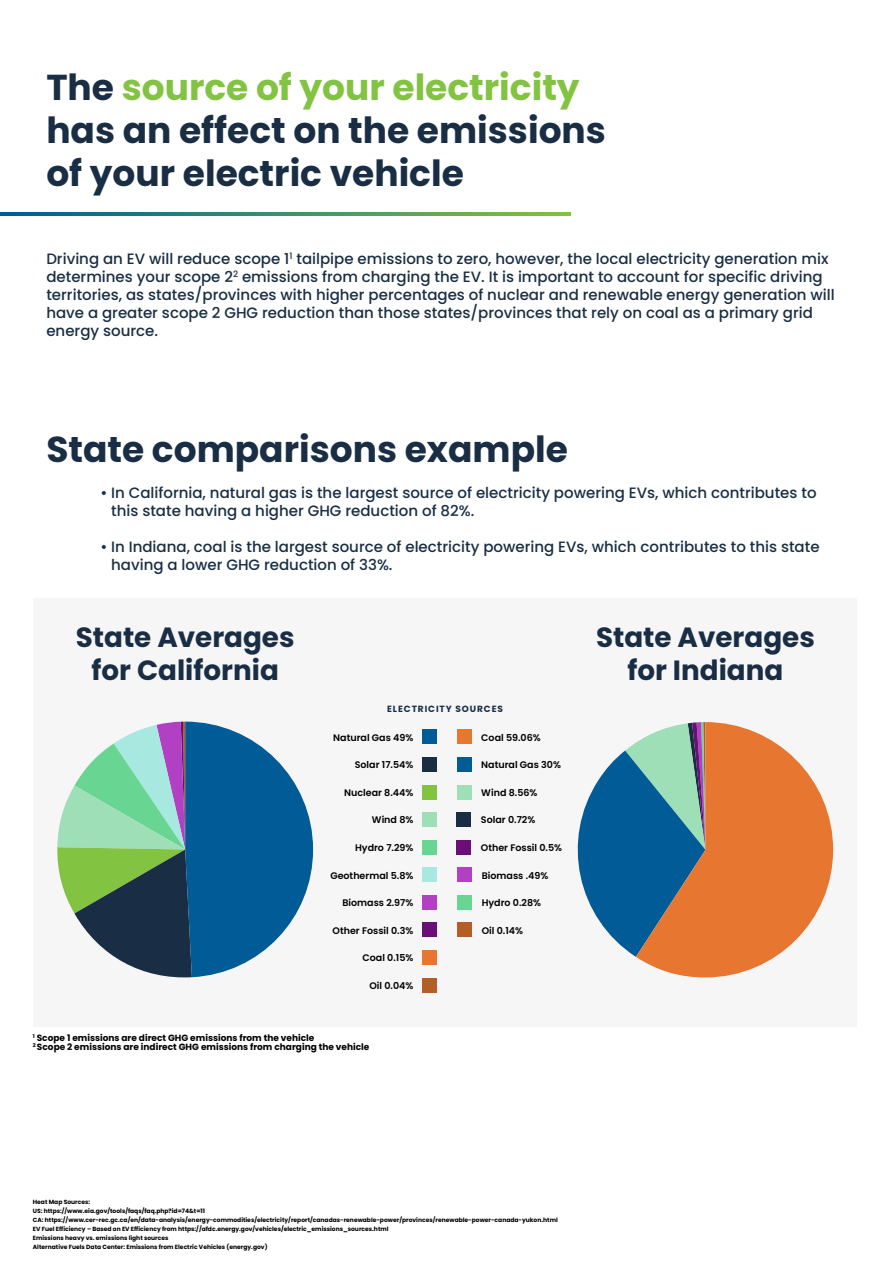
<style>
.page{position:relative;width:893px;height:1263px;background:#fff}
.page>*{position:absolute;margin:0;border:0;box-sizing:border-box;transform-origin:0 0}
.t1{font:700 36px/43.2px "Poppins";color:#192e44}
.t2{font:700 27.75px/33.3px "Poppins";color:#192e44;text-align:center}
.t3{font:500 15px/18px "Poppins";color:#192e44}
.t4{font:600 9.6px "Poppins";color:#000}
.t5{font:700 9px/9px "Poppins";color:#000}
.t6{font:700 9px "Poppins";letter-spacing:.1em;color:#192e44}
.t7{font:700 6px/9px "Poppins";color:#000}
.s1{color:#82c341}
</style>
<div class="page">
<div style="left:33px;top:598px;width:823px;height:428px;background:#f6f6f7"></div>
<svg style="left:57px;top:722px;width:256px;height:256px"></svg>
<div style="left:422px;top:729px;width:15px;height:15px;background:#005b97"></div>
<div style="left:422px;top:757px;width:15px;height:15px;background:#192e44"></div>
<div style="left:422px;top:784px;width:15px;height:15px;background:#82c341"></div>
<div style="left:422px;top:812px;width:15px;height:15px;background:#9edfb7"></div>
<div style="left:422px;top:840px;width:15px;height:15px;background:#68d692"></div>
<div style="left:422px;top:867px;width:15px;height:15px;background:#a7e8e0"></div>
<div style="left:422px;top:895px;width:15px;height:15px;background:#b240c2"></div>
<div style="left:422px;top:922px;width:15px;height:15px;background:#690f75"></div>
<div style="left:422px;top:950px;width:15px;height:15px;background:#e67630"></div>
<div style="left:422px;top:978px;width:15px;height:14px;background:#b55d26"></div>
<svg style="left:577px;top:742px;width:59px;height:215px"></svg>
<svg style="left:636px;top:722px;width:197px;height:255px;fill:#e67630"></svg>
<div style="left:457px;top:757px;width:15px;height:15px;background:#005b97"></div>
<div style="left:456px;top:812px;width:15px;height:15px;background:#192e44"></div>
<div style="left:457px;top:784px;width:15px;height:15px;background:#9edfb7"></div>
<div style="left:457px;top:895px;width:15px;height:15px;background:#68d692"></div>
<div style="left:457px;top:867px;width:15px;height:15px;background:#b240c2"></div>
<div style="left:456px;top:840px;width:15px;height:15px;background:#690f75"></div>
<div style="left:457px;top:729px;width:15px;height:15px;background:#e67630"></div>
<div style="left:457px;top:922px;width:15px;height:15px;background:#b55d26"></div>
<svg style="left:0;top:213px;width:570px;height:3px;background:#408e6c"></svg>
<h1 class="t1" style="left:46px;top:66px;width:561px">The <span class="s1">source of your electricity </span>has an effect on the emissions of your electric vehicle</h1>
<p class="t3" style="left:46px;top:250px;width:790px">Driving an EV will reduce scope 1<sup>1</sup> tailpipe emissions to zero, however, the local electricity generation mix determines your scope 2<sup>2</sup> emissions from charging the EV. It is important to account for specific driving territories, as states/provinces with higher percentages of nuclear and renewable energy generation will have a greater scope 2 GHG reduction than those states/provinces that rely on coal as a primary grid energy source.</p>
<h1 class="t1" style="left:46px;top:428px;width:523px">State comparisons example</h1>
<p class="t3" style="left:111px;top:484px;width:707px;text-indent:-11px">• In California, natural gas is the largest source of electricity powering EVs, which contributes to this state having a higher GHG reduction of 82%.</p>
<p class="t3" style="left:111px;top:538px;width:710px;text-indent:-11px">• In Indiana, coal is the largest source of electricity powering EVs, which contributes to this state having a lower GHG reduction of 33%.</p>
<h2 class="t2" style="left:76px;top:621px;width:220px">State Averages for California</h2>
<h2 class="t2" style="left:596px;top:621px;width:220px">State Averages for Indiana</h2>
<p class="t6" style="left:387px;top:704px;width:117px">ELECTRICITY SOURCES</p>
<p class="t4" style="left:333px;top:732px;width:82px">Natural Gas 49%</p>
<p class="t4" style="left:355px;top:759px;width:60px">Solar 17.54%</p>
<p class="t4" style="left:344px;top:787px;width:71px">Nuclear 8.44%</p>
<p class="t4" style="left:372px;top:814px;width:43px">Wind 8%</p>
<p class="t4" style="left:355px;top:842px;width:60px">Hydro 7.29%</p>
<p class="t4" style="left:330px;top:870px;width:85px">Geothermal 5.8%</p>
<p class="t4" style="left:342px;top:897px;width:72px">Biomass 2.97%</p>
<p class="t4" style="left:333px;top:925px;width:82px">Other Fossil 0.3%</p>
<p class="t4" style="left:362px;top:952px;width:52px">Coal 0.15%</p>
<p class="t4" style="left:369px;top:980px;width:46px">Oil 0.04%</p>
<p class="t5" style="left:33px;top:1033px;width:338px"><sup>1</sup> Scope 1 emissions are direct GHG emissions from the vehicle<br><sup>2</sup> Scope 2 emissions are indirect GHG emissions from charging the vehicle</p>
<p class="t4" style="left:481px;top:732px;width:61px">Coal 59.06%</p>
<p class="t4" style="left:481px;top:759px;width:81px">Natural Gas 30%</p>
<p class="t4" style="left:481px;top:787px;width:58px">Wind 8.56%</p>
<p class="t4" style="left:481px;top:814px;width:56px">Solar 0.72%</p>
<p class="t4" style="left:481px;top:842px;width:83px">Other Fossil 0.5%</p>
<p class="t4" style="left:482px;top:870px;width:68px">Biomass .49%</p>
<p class="t4" style="left:482px;top:897px;width:61px">Hydro 0.28%</p>
<p class="t4" style="left:482px;top:925px;width:43px">Oil 0.14%</p>
<p class="t7" style="left:33px;top:1198px;width:526px">Heat Map Sources:<br>US: https://www.eia.gov/tools/faqs/faq.php?id=74&amp;t=11<br>CA: https://www.cer-rec.gc.ca/en/data-analysis/energy-commodities/electricity/report/canadas-renewable-power/provinces/renewable-power-canada-yukon.html EV Fuel Efficiency – Based on EV Efficiency from https://afdc.energy.gov/vehicles/electric_emissions_sources.html<br>Emissions heavy vs. emissions light sources<br>Alternative Fuels Data Center: Emissions from Electric Vehicles (energy.gov)</p>
</div>
